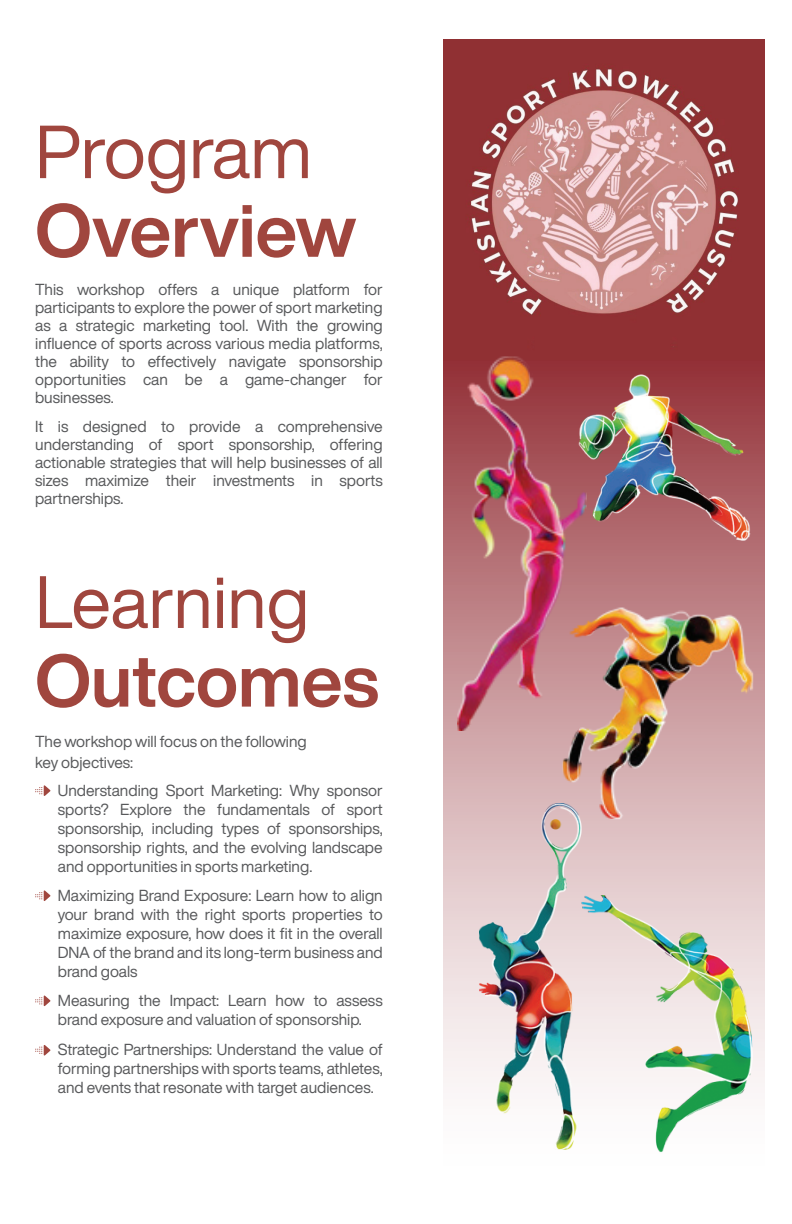
<style>
.page{position:relative;width:792px;height:1224px;background:#fff}
.page>*{position:absolute;margin:0;border:0;box-sizing:border-box;transform-origin:0 0}
.t1{font:700 73.7px "Helvetica Now Display";color:#a0463e}
.t2{font:73.7px "Helvetica Now Display";letter-spacing:-.01em;color:#a0463e}
.t3{font:72.7px "Helvetica Now Display";color:#a0463e}
.t4{font:700 72.7px "Helvetica Now Display";color:#a0463e}
.t5{font:15.7px/18.9px "Helvetica Now Display";color:#58595b;text-align:justify}
</style>
<div class="page">
<img style="left:443px;top:39px;width:321px;height:322px">
<div style="left:443px;top:361px;width:321px;height:815px;background:linear-gradient(to bottom,#9a3d43,#fff)"></div>
<img style="left:578px;top:895px;width:178px;height:270px">
<img style="left:461px;top:803px;width:145px;height:355px">
<img style="left:458px;top:348px;width:130px;height:383px">
<img style="left:575px;top:375px;width:181px;height:188px">
<img style="left:563px;top:607px;width:192px;height:224px">
<svg style="left:35px;top:785px;width:16px;height:11px"></svg>
<svg style="left:35px;top:890px;width:16px;height:11px"></svg>
<svg style="left:35px;top:995px;width:16px;height:11px"></svg>
<svg style="left:35px;top:1045px;width:16px;height:11px"></svg>
<h1 class="t2" style="left:35px;top:101px;width:278px">Program</h1>
<h1 class="t1" style="left:35px;top:180px;width:323px">Overview</h1>
<p class="t5" style="left:35px;top:280px;width:349px;line-height:18px">This workshop offers a unique platform for participants to explore the power of sport marketing as a strategic marketing tool. With the growing influence of sports across various media platforms, the ability to effectively navigate sponsorship opportunities can be a game-changer for businesses.</p>
<p class="t5" style="left:35px;top:417px;width:349px;line-height:18px">It is designed to provide a comprehensive understanding of sport sponsorship, offering actionable strategies that will help businesses of all sizes maximize their investments in sports partnerships.</p>
<h2 class="t3" style="left:35px;top:552px;width:276px">Learning</h2>
<h2 class="t4" style="left:35px;top:630px;width:345px">Outcomes</h2>
<p class="t5" style="left:35px;top:731px;width:273px;line-height:20.6px">The workshop will focus on the following key objectives:</p>
<p class="t5" style="left:58px;top:781px;width:326px">Understanding Sport Marketing: Why sponsor sports? Explore the fundamentals of sport sponsorship, including types of sponsorships, sponsorship rights, and the evolving landscape and opportunities in sports marketing.</p>
<p class="t5" style="left:58px;top:886px;width:326px">Maximizing Brand Exposure: Learn how to align your brand with the right sports properties to maximize exposure, how does it fit in the overall DNA of the brand and its long-term business and brand goals</p>
<p class="t5" style="left:58px;top:991px;width:326px">Measuring the Impact: Learn how to assess brand exposure and valuation of sponsorship.</p>
<p class="t5" style="left:58px;top:1040px;width:326px">Strategic Partnerships: Understand the value of forming partnerships with sports teams, athletes, and events that resonate with target audiences.</p>
</div>
